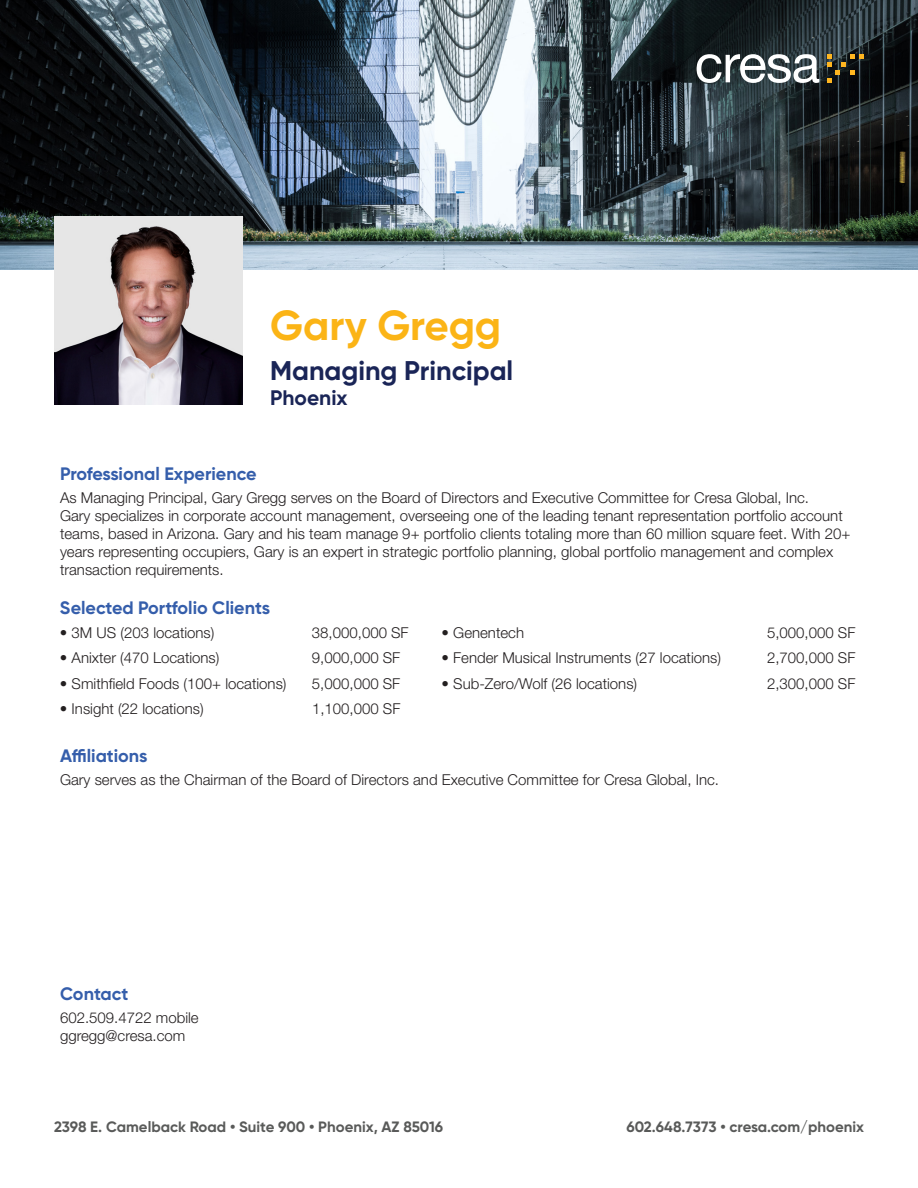
<style>
.page{position:relative;width:918px;height:1188px;background:#fff}
.page>*{position:absolute;margin:0;border:0;box-sizing:border-box;transform-origin:0 0}
.t1{font:700 42px "Gilroy";color:#fbb416}
.t2{font:700 27px "Gilroy";color:#1a2557}
.t3{font:700 21px "Gilroy";color:#1a2557}
.t4{font:700 18px "Gilroy";color:#355eab}
.t5{font:300 15px/18px "Helvetica Neue LT Std";color:#231f20}
.t6{font:700 15px "Gilroy";color:#595a59}
</style>
<div class="page">
<img style="left:0;top:0;width:918px;height:270px">
<img style="left:54px;top:216px;width:189px;height:189px">
<svg style="left:697px;top:54px;width:122px;height:29px"></svg>
<svg style="left:827px;top:54px;width:37px;height:29px"></svg>
<p class="t1" style="left:270px;top:299px;width:233px">Gary Gregg</p>
<p class="t2" style="left:270px;top:354px;width:245px">Managing Principal</p>
<p class="t3" style="left:270px;top:385px;width:79px">Phoenix</p>
<p class="t4" style="left:60px;top:462px;width:198px">Professional Experience</p>
<p class="t5" style="left:60px;top:488px;width:792px">As Managing Principal, Gary Gregg serves on the Board of Directors and Executive Committee for Cresa Global, Inc.<br>Gary specializes in corporate account management, overseeing one of the leading tenant representation portfolio account teams, based in Arizona. Gary and his team manage 9+ portfolio clients totaling more than 60 million square feet. With 20+ years representing occupiers, Gary is an expert in strategic portfolio planning, global portfolio management and complex transaction requirements.</p>
<p class="t4" style="left:60px;top:597px;width:212px">Selected Portfolio Clients</p>
<p class="t5" style="left:60px;top:624px;width:156px">• 3M US (203 locations)</p>
<p class="t5" style="left:312px;top:624px;width:98px">38,000,000 SF</p>
<p class="t5" style="left:442px;top:624px;width:84px">• Genentech</p>
<p class="t5" style="left:767px;top:624px;width:90px">5,000,000 SF</p>
<p class="t5" style="left:60px;top:649px;width:161px">• Anixter (470 Locations)</p>
<p class="t5" style="left:312px;top:649px;width:90px">9,000,000 SF</p>
<p class="t5" style="left:442px;top:649px;width:281px">• Fender Musical Instruments (27 locations)</p>
<p class="t5" style="left:767px;top:649px;width:90px">2,700,000 SF</p>
<p class="t5" style="left:60px;top:674px;width:228px">• Smithfield Foods (100+ locations)</p>
<p class="t5" style="left:312px;top:674px;width:90px">5,000,000 SF</p>
<p class="t5" style="left:442px;top:674px;width:197px">• Sub-Zero/Wolf (26 locations)</p>
<p class="t5" style="left:767px;top:674px;width:90px">2,300,000 SF</p>
<p class="t5" style="left:60px;top:699px;width:145px">• Insight (22 locations)</p>
<p class="t5" style="left:312px;top:699px;width:90px">1,100,000 SF</p>
<p class="t4" style="left:60px;top:745px;width:89px">Affiliations</p>
<p class="t5" style="left:60px;top:770px;width:661px">Gary serves as the Chairman of the Board of Directors and Executive Committee for Cresa Global, Inc.</p>
<p class="t4" style="left:60px;top:983px;width:70px">Contact</p>
<p class="t5" style="left:60px;top:1008px;width:140px">602.509.4722 mobile</p>
<p class="t5" style="left:60px;top:1026px;width:127px">ggregg@cresa.com</p>
<p class="t6" style="left:54px;top:1118px;width:391px">2398 E. Camelback Road • Suite 900 • Phoenix, AZ 85016</p>
<p class="t6" style="left:626px;top:1118px;width:239px">602.648.7373 • cresa.com/phoenix</p>
</div>
